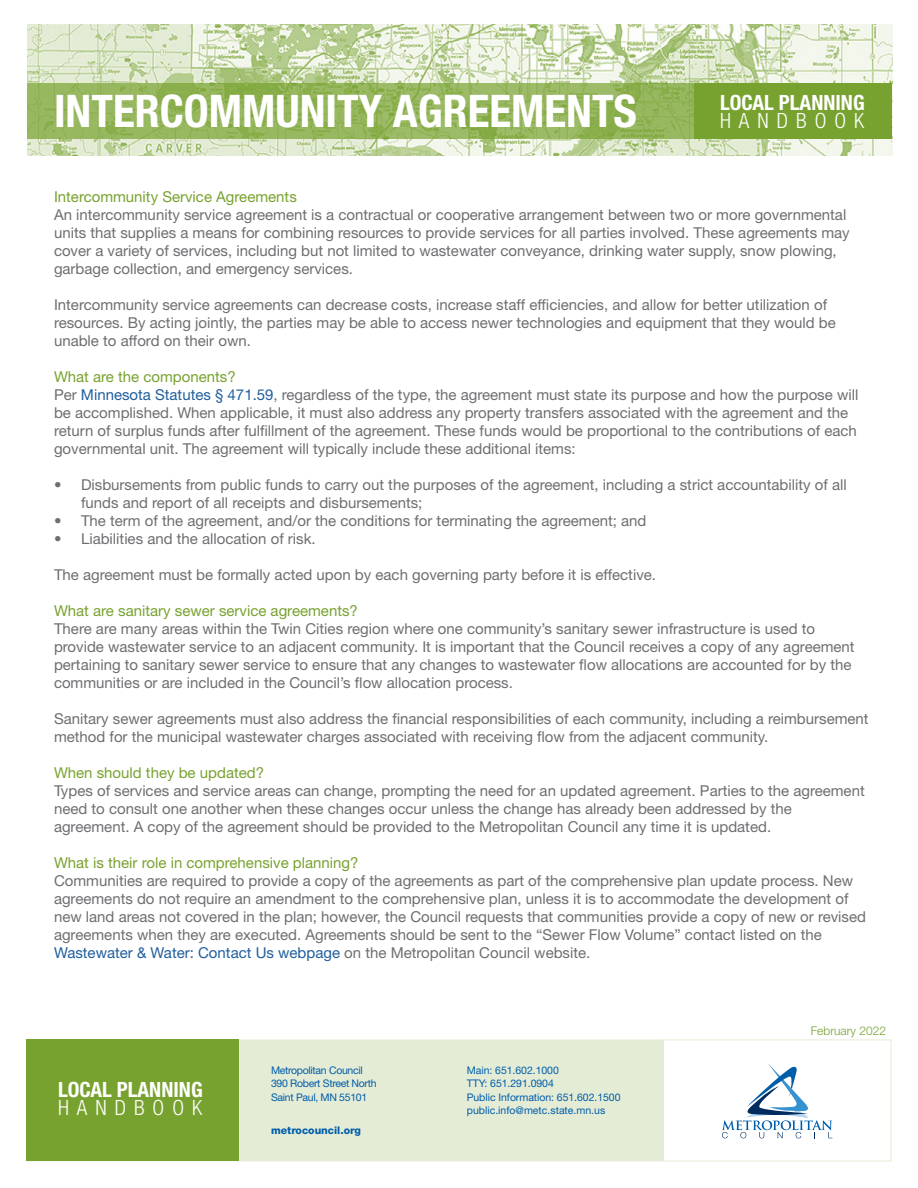
<style>
.page{position:relative;width:918px;height:1188px;background:#fff}
.page>*{position:absolute;margin:0;border:0;box-sizing:border-box;transform-origin:0 0}
.t1{font:700 condensed 45px "Helvetica Neue LT Std";color:#fff}
.t2{font:700 condensed 21px "Helvetica Neue LT Std";color:#fff}
.t3{font:300 condensed 21px "Helvetica Neue LT Std";letter-spacing:.38em;color:#fff}
.Body{font:15px/18px "Helvetica Neue LT Std";color:#6d6e71}
.Subheader{font:15px "Helvetica Neue LT Std";color:#78a22f}
.t4{font:300 12px "Helvetica Neue LT Std";color:#78a22f}
.t5{font:10.5px/13.5px "Helvetica Neue LT Std";letter-spacing:-.005em;color:#005daa}
.t6{font:10.5px/13.5px "Helvetica Neue LT Std";letter-spacing:-.03em;color:#005daa}
.t7{font:800 10.5px "Helvetica Neue LT Std";color:#005daa}
.s1{color:#215e9e}
</style>
<div class="page">
<img style="left:27px;top:25px;width:865px;height:130px">
<svg style="left:27px;top:83px;width:668px;height:56px;background:#93b459"></svg>
<div style="left:695px;top:83px;width:197px;height:56px;background:#78a22f"></div>
<div style="left:27px;top:1040px;width:636px;height:121px;background:#e4ecd6"></div>
<svg style="left:722px;top:1063px;width:110px;height:75px"></svg>
<div style="left:27px;top:1040px;width:212px;height:121px;background:#78a22f"></div>
<h1 class="t1" style="left:54px;top:84px;width:585px">INTERCOMMUNITY AGREEMENTS</h1>
<h2 class="t2" style="left:720px;top:90px;width:146px">LOCAL PLANNING</h2>
<h2 class="t3" style="left:720px;top:108px;width:146px">HANDBOOK</h2>
<h3 class="Subheader" style="left:54px;top:187px;width:244px">Intercommunity Service Agreements</h3>
<p class="Body" style="left:54px;top:205px;width:797px">An intercommunity service agreement is a contractual or cooperative arrangement between two or more governmental units that supplies a means for combining resources to provide services for all parties involved. These agreements may cover a variety of services, including but not limited to wastewater conveyance, drinking water supply, snow plowing, garbage collection, and emergency services.</p>
<p class="Body" style="left:54px;top:295px;width:783px">Intercommunity service agreements can decrease costs, increase staff efficiencies, and allow for better utilization of resources. By acting jointly, the parties may be able to access newer technologies and equipment that they would be unable to afford on their own.</p>
<h3 class="Subheader" style="left:54px;top:367px;width:183px">What are the components?</h3>
<p class="Body" style="left:54px;top:385px;width:806px">Per <span class="s1">Minnesota Statutes § 471.59</span>, regardless of the type, the agreement must state its purpose and how the purpose will be accomplished. When applicable, it must also address any property transfers associated with the agreement and the return of surplus funds after fulfillment of the agreement. These funds would be proportional to the contributions of each governmental unit. The agreement will typically include these additional items:</p>
<p class="Body" style="left:81px;top:475px;width:767px;text-indent:-27px">• Disbursements from public funds to carry out the purposes of the agreement, including a strict accountability of all funds and report of all receipts and disbursements;</p>
<p class="Body" style="left:54px;top:511px;width:594px">• The term of the agreement, and/or the conditions for terminating the agreement; and</p>
<p class="Body" style="left:54px;top:529px;width:263px">• Liabilities and the allocation of risk.</p>
<p class="Body" style="left:54px;top:565px;width:604px">The agreement must be formally acted upon by each governing party before it is effective.</p>
<h3 class="Subheader" style="left:54px;top:601px;width:305px">What are sanitary sewer service agreements?</h3>
<p class="Body" style="left:54px;top:619px;width:802px">There are many areas within the Twin Cities region where one community’s sanitary sewer infrastructure is used to provide wastewater service to an adjacent community. It is important that the Council receives a copy of any agreement pertaining to sanitary sewer service to ensure that any changes to wastewater flow allocations are accounted for by the communities or are included in the Council’s flow allocation process.</p>
<p class="Body" style="left:54px;top:709px;width:816px">Sanitary sewer agreements must also address the financial responsibilities of each community, including a reimbursement method for the municipal wastewater charges associated with receiving flow from the adjacent community.</p>
<h3 class="Subheader" style="left:54px;top:763px;width:212px">When should they be updated?</h3>
<p class="Body" style="left:54px;top:781px;width:812px">Types of services and service areas can change, prompting the need for an updated agreement. Parties to the agreement need to consult one another when these changes occur unless the change has already been addressed by the agreement. A copy of the agreement should be provided to the Metropolitan Council any time it is updated.</p>
<h3 class="Subheader" style="left:54px;top:853px;width:306px">What is their role in comprehensive planning?</h3>
<p class="Body" style="left:54px;top:871px;width:814px">Communities are required to provide a copy of the agreements as part of the comprehensive plan update process. New agreements do not require an amendment to the comprehensive plan, unless it is to accommodate the development of new land areas not covered in the plan; however, the Council requests that communities provide a copy of new or revised agreements when they are executed. Agreements should be sent to the “Sewer Flow Volume” contact listed on the <span class="s1">Wastewater &amp; Water: Contact Us webpage</span> on the Metropolitan Council website.</p>
<h2 class="t2" style="left:58px;top:1077px;width:146px">LOCAL PLANNING</h2>
<h2 class="t3" style="left:58px;top:1096px;width:146px">HANDBOOK</h2>
<p class="t6" style="left:271px;top:1063px;width:107px">Metropolitan Council<br>390 Robert Street North<br>Saint Paul, MN 55101</p>
<p class="t7" style="left:271px;top:1124px;width:91px">metrocouncil.org</p>
<p class="t5" style="left:467px;top:1063px;width:155px">Main: 651.602.1000<br>TTY: 651.291.0904<br>Public Information: 651.602.1500 public.info@metc.state.mn.us</p>
<h6 class="t4" style="left:811px;top:1023px;width:77px">February 2022</h6>
</div>
